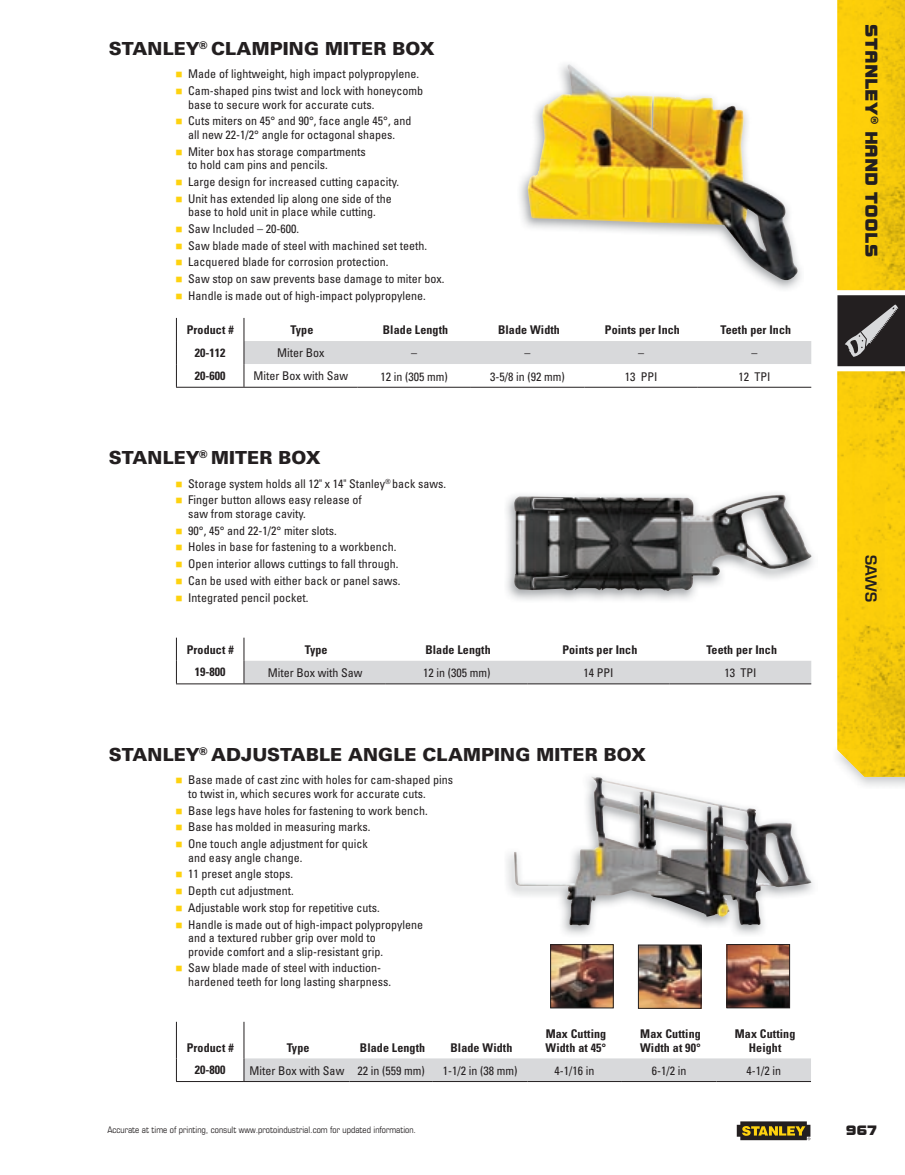
<style>
.page{position:relative;width:905px;height:1175px;background:#fff}
.page>*{position:absolute;margin:0;border:0;box-sizing:border-box;transform-origin:0 0}
.t1{font:900 18px "Univers";letter-spacing:.005em;color:#231f20}
.t2{font:18px "Bolt EF";color:#231f20}
.t3{font:600 15px "Eurostile LT Std";color:#231f20}
.t4{font:14.25px "Bolt EF";color:#231f20}
.t5{font:condensed 12px/13.5px "Univers";color:#231f20}
.t6{font:700 condensed 12px/13.5px "Univers";letter-spacing:.01em;color:#231f20}
.t7{font:condensed 9px "Eurostile LT Std";color:#231f20}
.s1{color:#fed20e}
</style>
<div class="page">
<hr style="left:244px;top:387px;width:113px;height:1px;background:#231f20">
<hr style="left:357px;top:387px;width:114px;height:1px;background:#231f20">
<hr style="left:471px;top:387px;width:113px;height:1px;background:#231f20">
<hr style="left:584px;top:387px;width:113px;height:1px;background:#231f20">
<hr style="left:697px;top:387px;width:114px;height:1px;background:#231f20">
<svg style="left:176px;top:318px;width:1px;height:69px"></svg>
<svg style="left:243px;top:318px;width:568px;height:69px"></svg>
<hr style="left:176px;top:387px;width:68px;height:1px;background:#231f20">
<svg style="left:176px;top:637px;width:1px;height:46px"></svg>
<svg style="left:243px;top:637px;width:568px;height:47px"></svg>
<hr style="left:176px;top:683px;width:68px;height:1px;background:#231f20">
<hr style="left:244px;top:1081px;width:105px;height:1px;background:#231f20">
<hr style="left:349px;top:1081px;width:84px;height:1px;background:#231f20">
<hr style="left:433px;top:1081px;width:94px;height:1px;background:#231f20">
<hr style="left:527px;top:1081px;width:95px;height:1px;background:#231f20">
<hr style="left:622px;top:1081px;width:94px;height:1px;background:#231f20">
<hr style="left:716px;top:1081px;width:95px;height:1px;background:#231f20">
<hr style="left:176px;top:1021px;width:1px;height:37px;background:#231f20">
<hr style="left:243px;top:1021px;width:1px;height:37px;background:#231f20">
<svg style="left:176px;top:1058px;width:1px;height:23px"></svg>
<div style="left:243px;top:1058px;width:568px;height:23px;background:#d8d9db"></div>
<hr style="left:176px;top:1081px;width:68px;height:1px;background:#231f20">
<img style="left:520px;top:176px;width:281px;height:113px">
<img style="left:527px;top:64px;width:271px;height:217px">
<img style="left:506px;top:493px;width:307px;height:107px">
<img style="left:513px;top:495px;width:298px;height:96px">
<img style="left:514px;top:776px;width:297px;height:150px">
<img style="left:552px;top:946px;width:59px;height:60px">
<div style="left:550px;top:944px;width:63px;height:64px;border:1px solid #231f20"></div>
<img style="left:640px;top:946px;width:59px;height:60px">
<div style="left:638px;top:944px;width:63px;height:64px;border:1px solid #231f20"></div>
<img style="left:728px;top:946px;width:60px;height:60px">
<div style="left:726px;top:944px;width:64px;height:64px;border:1px solid #231f20"></div>
<img style="left:854px;top:776px;width:50px;height:10px">
<img style="left:837px;top:0;width:67px;height:776px">
<svg style="left:837px;top:290px;width:67px;height:81px;background:#555253"></svg>
<svg style="left:736px;top:1121px;width:74px;height:19px"></svg>
<h1 class="t1" style="left:109px;top:37px;width:327px">STANLEY<sup>®</sup> CLAMPING MITER BOX</h1>
<p class="t5" style="left:175px;top:67px;width:245px"><span class="s1">■</span> Made of lightweight, high impact polypropylene.</p>
<p class="t5" style="left:188px;top:84px;width:236px;text-indent:-13px"><span class="s1">■</span> Cam-shaped pins twist and lock with honeycomb base to secure work for accurate cuts.</p>
<p class="t5" style="left:175px;top:114px;width:237px;text-align:center"><span class="s1">■</span> Cuts miters on 45° and 90°, face angle 45°, and all new 22-1/2° angle for octagonal shapes.</p>
<p class="t5" style="left:188px;top:144px;width:179px;text-indent:-13px"><span class="s1">■</span> Miter box has storage compartments to hold cam pins and pencils.</p>
<p class="t5" style="left:175px;top:175px;width:225px"><span class="s1">■</span> Large design for increased cutting capacity.</p>
<p class="t5" style="left:175px;top:191px;width:218px;text-align:center"><span class="s1">■</span> Unit has extended lip along one side of the base to hold unit in place while cutting.</p>
<p class="t5" style="left:175px;top:222px;width:125px"><span class="s1">■</span> Saw Included – 20-600.</p>
<p class="t5" style="left:175px;top:238px;width:253px"><span class="s1">■</span> Saw blade made of steel with machined set teeth.</p>
<p class="t5" style="left:175px;top:255px;width:214px"><span class="s1">■</span> Lacquered blade for corrosion protection.</p>
<p class="t5" style="left:175px;top:272px;width:270px"><span class="s1">■</span> Saw stop on saw prevents base damage to miter box.</p>
<p class="t5" style="left:175px;top:289px;width:252px"><span class="s1">■</span> Handle is made out of high-impact polypropylene.</p>
<p class="t6" style="left:187px;top:323px;width:48px">Product #</p>
<p class="t6" style="left:290px;top:323px;width:24px">Type</p>
<p class="t6" style="left:383px;top:323px;width:67px">Blade Length</p>
<p class="t6" style="left:498px;top:323px;width:63px">Blade Width</p>
<p class="t6" style="left:605px;top:323px;width:77px">Points per Inch</p>
<p class="t6" style="left:720px;top:323px;width:72px">Teeth per Inch</p>
<p class="t6" style="left:195px;top:346px;width:32px">20-112</p>
<p class="t5" style="left:277px;top:346px;width:49px">Miter Box</p>
<p class="t5" style="left:411px;top:346px;width:7px">–</p>
<p class="t5" style="left:524px;top:346px;width:7px">–</p>
<p class="t5" style="left:638px;top:346px;width:7px">–</p>
<p class="t5" style="left:751px;top:346px;width:7px">–</p>
<p class="t6" style="left:195px;top:369px;width:32px">20-600</p>
<p class="t5" style="left:253px;top:368px;width:96px">Miter Box with Saw</p>
<p class="t5" style="left:380px;top:369px;width:69px">12 in (305 mm)</p>
<p class="t5" style="left:490px;top:369px;width:76px">3-5/8 in (92 mm)</p>
<p class="t5" style="left:624px;top:369px;width:34px">13 PPI</p>
<p class="t5" style="left:738px;top:369px;width:33px">12 TPI</p>
<h1 class="t1" style="left:109px;top:446px;width:213px">STANLEY<sup>®</sup> MITER BOX</h1>
<p class="t5" style="left:175px;top:476px;width:272px"><span class="s1">■</span> Storage system holds all 12" x 14" Stanley<sup>®</sup> back saws.</p>
<p class="t5" style="left:188px;top:493px;width:175px;text-indent:-13px"><span class="s1">■</span> Finger button allows easy release of saw from storage cavity.</p>
<p class="t5" style="left:175px;top:523px;width:163px"><span class="s1">■</span> 90°, 45° and 22-1/2° miter slots.</p>
<p class="t5" style="left:175px;top:540px;width:222px"><span class="s1">■</span> Holes in base for fastening to a workbench.</p>
<p class="t5" style="left:175px;top:557px;width:224px"><span class="s1">■</span> Open interior allows cuttings to fall through.</p>
<p class="t5" style="left:175px;top:573px;width:226px"><span class="s1">■</span> Can be used with either back or panel saws.</p>
<p class="t5" style="left:175px;top:590px;width:134px"><span class="s1">■</span> Integrated pencil pocket.</p>
<p class="t6" style="left:187px;top:643px;width:48px">Product #</p>
<p class="t6" style="left:305px;top:643px;width:24px">Type</p>
<p class="t6" style="left:425px;top:643px;width:67px">Blade Length</p>
<p class="t6" style="left:562px;top:643px;width:77px">Points per Inch</p>
<p class="t6" style="left:706px;top:643px;width:72px">Teeth per Inch</p>
<p class="t6" style="left:195px;top:665px;width:32px">19-800</p>
<p class="t5" style="left:268px;top:666px;width:96px">Miter Box with Saw</p>
<p class="t5" style="left:423px;top:666px;width:69px">12 in (305 mm)</p>
<p class="t5" style="left:583px;top:666px;width:31px">14 PPI</p>
<p class="t5" style="left:724px;top:666px;width:33px">13 TPI</p>
<h1 class="t1" style="left:109px;top:743px;width:538px">STANLEY<sup>®</sup> ADJUSTABLE ANGLE CLAMPING MITER BOX</h1>
<p class="t5" style="left:188px;top:773px;width:266px;text-indent:-13px"><span class="s1">■</span> Base made of cast zinc with holes for cam-shaped pins to twist in, which secures work for accurate cuts.</p>
<p class="t5" style="left:175px;top:803px;width:254px"><span class="s1">■</span> Base legs have holes for fastening to work bench.</p>
<p class="t5" style="left:175px;top:820px;width:196px"><span class="s1">■</span> Base has molded in measuring marks.</p>
<p class="t5" style="left:188px;top:836px;width:181px;text-indent:-13px"><span class="s1">■</span> One touch angle adjustment for quick and easy angle change.</p>
<p class="t5" style="left:175px;top:867px;width:119px"><span class="s1">■</span> 11 preset angle stops.</p>
<p class="t5" style="left:175px;top:883px;width:120px"><span class="s1">■</span> Depth cut adjustment.</p>
<p class="t5" style="left:175px;top:900px;width:206px"><span class="s1">■</span> Adjustable work stop for repetitive cuts.</p>
<p class="t5" style="left:188px;top:917px;width:236px;text-indent:-13px"><span class="s1">■</span> Handle is made out of high-impact polypropylene and a textured rubber grip over mold to<br>provide comfort and a slip-resistant grip.</p>
<p class="t5" style="left:188px;top:961px;width:204px;text-indent:-13px"><span class="s1">■</span> Saw blade made of steel with induction&shy;hardened teeth for long lasting sharpness.</p>
<p class="t6" style="left:187px;top:1040px;width:48px">Product #</p>
<p class="t6" style="left:287px;top:1040px;width:24px">Type</p>
<p class="t6" style="left:360px;top:1040px;width:67px">Blade Length</p>
<p class="t6" style="left:450px;top:1040px;width:63px">Blade Width</p>
<p class="t6" style="left:545px;top:1027px;width:62px">Max Cutting<br>Width at 45°</p>
<p class="t6" style="left:640px;top:1027px;width:62px">Max Cutting<br>Width at 90°</p>
<p class="t6" style="left:734px;top:1027px;width:62px;text-align:center">Max Cutting<br>Height</p>
<p class="t6" style="left:195px;top:1063px;width:32px">20-800</p>
<p class="t5" style="left:250px;top:1063px;width:177px">Miter Box with Saw 22 in (559 mm)</p>
<p class="t5" style="left:443px;top:1063px;width:76px">1-1/2 in (38 mm)</p>
<p class="t5" style="left:554px;top:1063px;width:41px">4-1/16 in</p>
<p class="t5" style="left:652px;top:1063px;width:36px">6-1/2 in</p>
<p class="t5" style="left:746px;top:1063px;width:36px">4-1/2 in</p>
<p class="t7" style="left:107px;top:1124px;width:310px">Accurate at time of printing, consult www.protoindustrial.com for updated information.</p>
<h1 class="t2" style="left:881px;top:24px;width:234px;rotate:90deg">Stanley® Hand toolS</h1>
<p class="t3" style="left:880px;top:555px;width:49px;rotate:90deg">SAwS</p>
<p class="t4" style="left:845px;top:1122px;width:33px">967</p>
</div>
